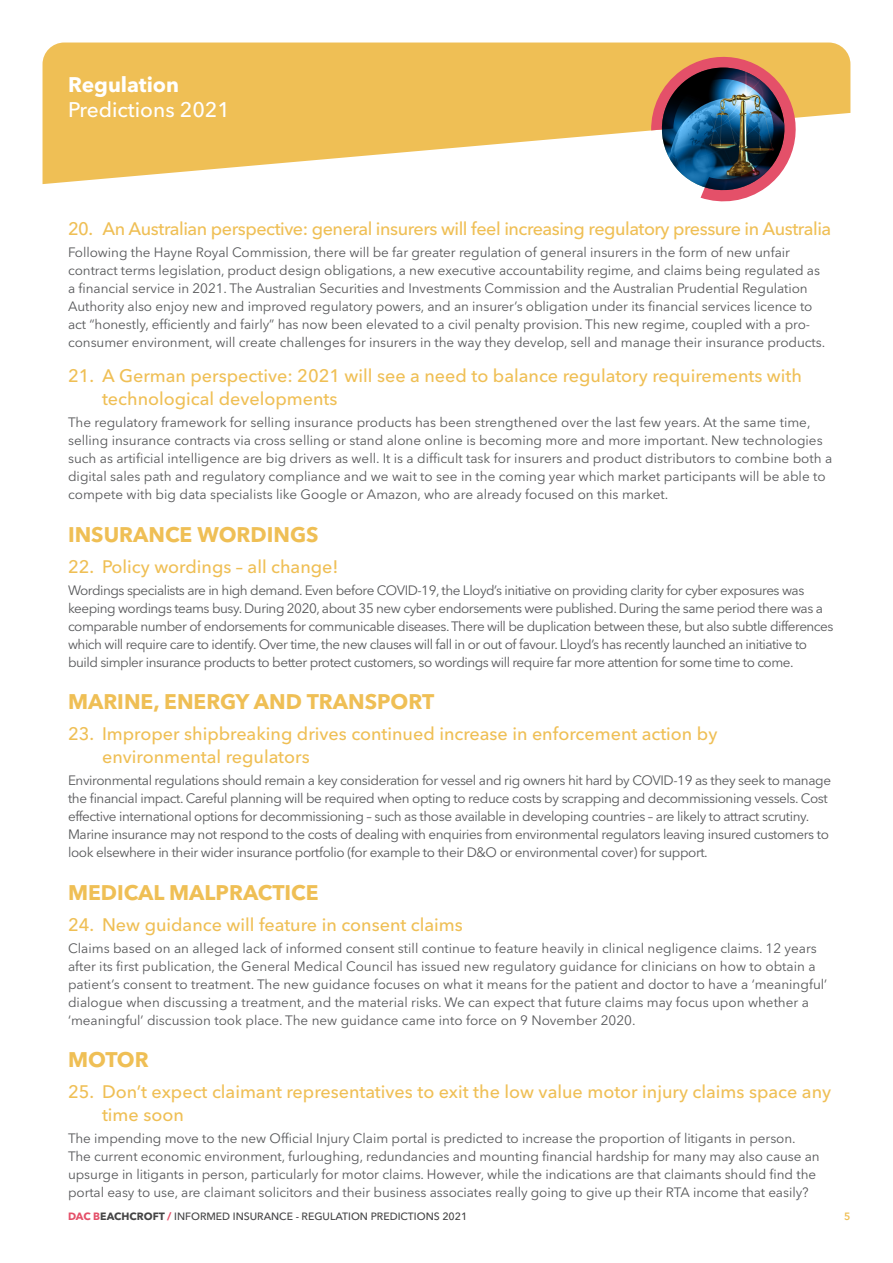
<style>
.page{position:relative;width:893px;height:1263px;background:#fff}
.page>*{position:absolute;margin:0;border:0;box-sizing:border-box;transform-origin:0 0}
.Individual_Predictio{font:700 21px "Avenir Next LT Pro";color:#efbf55}
.t1{font:500 21px "Avenir Next LT Pro";color:#fff}
.t2{font:700 21px "Avenir Next LT Pro";color:#fff}
.t3{font:500 18px/22.5px "Avenir Next LT Pro";color:#efbf55}
.t4{font:500 18px "Avenir Next LT Pro";letter-spacing:-.025em;color:#efbf55}
.Numbered_Predictions{font:13.5px/18px "Avenir Next LT Pro";letter-spacing:-.005em;color:#57585a}
.Numbered_Predictions-2{font:13.5px/18px "Avenir Next LT Pro";letter-spacing:-.035em;color:#57585a}
.Numbered_Predictions-3{font:13.5px/18px "Avenir Next LT Pro";letter-spacing:-.03em;color:#57585a}
.t5{font:500 10.5px "Avenir Next LT Pro";color:#444445}
.t6{font:600 10.5px "Avenir Next LT Pro";color:#efbf55}
.s1{font-weight:700;color:#e45069}
.s2{font-weight:700}
</style>
<div class="page">
<svg style="left:43px;top:43px;width:807px;height:141px;fill:#efbf55"></svg>
<svg style="left:651px;top:47px;width:154px;height:155px"></svg>
<img style="left:655px;top:68px;width:134px;height:126px">
<h1 class="t2" style="left:68px;top:72px;width:113px">Regulation</h1>
<h1 class="t1" style="left:68px;top:97px;width:163px">Predictions 2021</h1>
<p class="t4" style="left:68px;top:218px;width:765px">20. An Australian perspective: general insurers will feel increasing regulatory pressure in Australia</p>
<p class="Numbered_Predictions" style="left:68px;top:243px;width:759px">Following the Hayne Royal Commission, there will be far greater regulation of general insurers in the form of new unfair contract terms legislation, product design obligations, a new executive accountability regime, and claims being regulated as a financial service in 2021. The Australian Securities and Investments Commission and the Australian Prudential Regulation Authority also enjoy new and improved regulatory powers, and an insurer’s obligation under its financial services licence to act “honestly, efficiently and fairly” has now been elevated to a civil penalty provision. This new regime, coupled with a pro&shy;consumer environment, will create challenges for insurers in the way they develop, sell and manage their insurance products.</p>
<p class="t3" style="left:102px;top:365px;width:701px;text-indent:-34px">21. A German perspective: 2021 will see a need to balance regulatory requirements with technological developments</p>
<p class="Numbered_Predictions" style="left:68px;top:413px;width:766px">The regulatory framework for selling insurance products has been strengthened over the last few years. At the same time, selling insurance contracts via cross selling or stand alone online is becoming more and more important. New technologies such as artificial intelligence are big drivers as well. It is a difficult task for insurers and product distributors to combine both a digital sales path and regulatory compliance and we wait to see in the coming year which market participants will be able to compete with big data specialists like Google or Amazon, who are already focused on this market.</p>
<p class="Individual_Predictio" style="left:68px;top:521px;width:252px">INSURANCE WORDINGS</p>
<p class="t3" style="left:68px;top:555px;width:272px">22. Policy wordings – all change!</p>
<p class="Numbered_Predictions-2" style="left:68px;top:581px;width:767px">Wordings specialists are in high demand. Even before COVID-19, the Lloyd’s initiative on providing clarity for cyber exposures was keeping wordings teams busy. During 2020, about 35 new cyber endorsements were published. During the same period there was a comparable number of endorsements for communicable diseases. There will be duplication between these, but also subtle differences which will require care to identify. Over time, the new clauses will fall in or out of favour. Lloyd’s has recently launched an initiative to build simpler insurance products to better protect customers, so wordings will require far more attention for some time to come.</p>
<p class="Individual_Predictio" style="left:68px;top:689px;width:368px">MARINE, ENERGY AND TRANSPORT</p>
<p class="t3" style="left:102px;top:723px;width:617px;text-indent:-34px">23. Improper shipbreaking drives continued increase in enforcement action by environmental regulators</p>
<p class="Numbered_Predictions-3" style="left:68px;top:771px;width:764px">Environmental regulations should remain a key consideration for vessel and rig owners hit hard by COVID-19 as they seek to manage the financial impact. Careful planning will be required when opting to reduce costs by scrapping and decommissioning vessels. Cost effective international options for decommissioning – such as those available in developing countries – are likely to attract scrutiny.<br>Marine insurance may not respond to the costs of dealing with enquiries from environmental regulators leaving insured customers to look elsewhere in their wider insurance portfolio (for example to their D&amp;O or environmental cover) for support.</p>
<p class="Individual_Predictio" style="left:68px;top:879px;width:252px">MEDICAL MALPRACTICE</p>
<p class="t3" style="left:68px;top:913px;width:396px">24. New guidance will feature in consent claims</p>
<p class="Numbered_Predictions" style="left:68px;top:939px;width:761px">Claims based on an alleged lack of informed consent still continue to feature heavily in clinical negligence claims. 12 years after its first publication, the General Medical Council has issued new regulatory guidance for clinicians on how to obtain a patient’s consent to treatment. The new guidance focuses on what it means for the patient and doctor to have a ‘meaningful’ dialogue when discussing a treatment, and the material risks. We can expect that future claims may focus upon whether a ‘meaningful’ discussion took place. The new guidance came into force on 9 November 2020.</p>
<p class="Individual_Predictio" style="left:68px;top:1047px;width:82px">MOTOR</p>
<p class="t3" style="left:102px;top:1081px;width:731px;text-indent:-34px">25. Don’t expect claimant representatives to exit the low value motor injury claims space any time soon</p>
<p class="Numbered_Predictions" style="left:68px;top:1129px;width:753px">The impending move to the new Official Injury Claim portal is predicted to increase the proportion of litigants in person.<br>The current economic environment, furloughing, redundancies and mounting financial hardship for many may also cause an upsurge in litigants in person, particularly for motor claims. However, while the indications are that claimants should find the portal easy to use, are claimant solicitors and their business associates really going to give up their RTA income that easily?</p>
<p class="t5" style="left:68px;top:1210px;width:401px"><span class="s1">DAC B</span><span class="s2">EACHCROFT</span> <span class="s1">/</span> INFORMED INSURANCE - REGULATION PREDICTIONS 2021</p>
<p class="t6" style="left:844px;top:1210px;width:8px">5</p>
</div>
